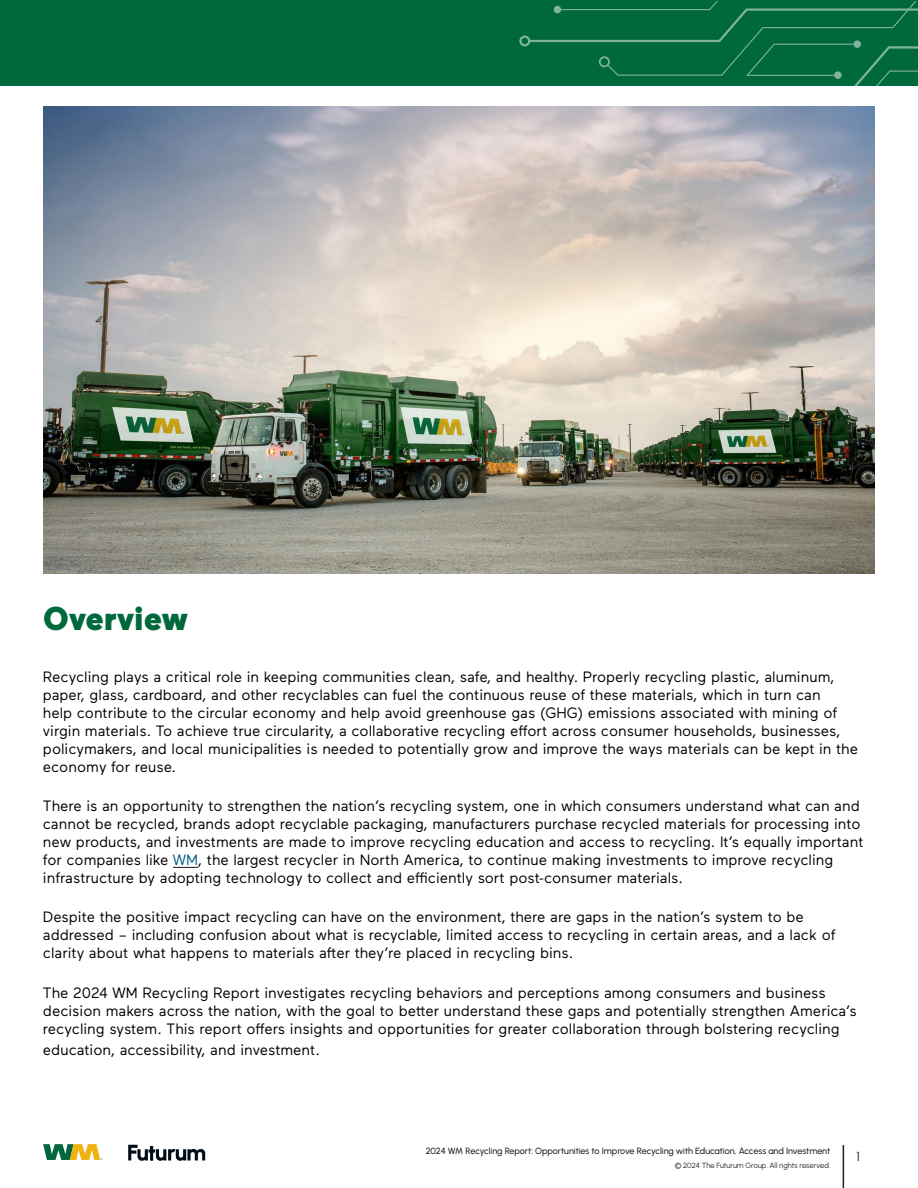
<style>
.page{position:relative;width:918px;height:1188px;background:#fff}
.page>*{position:absolute;margin:0;border:0;box-sizing:border-box;transform-origin:0 0}
.t1{font:900 33px "Maax";color:#00693c}
.t2{font:15px/18px "Maax";color:#000001}
.t3{font:13.05px "Urbanist";color:#231f20}
.t4{font:500 9px "Urbanist";letter-spacing:-.005em;color:#231f20}
.t5{font:7.5px "Urbanist";color:#231f20}
.s1{color:#005980}
</style>
<div class="page">
<div style="left:0;top:0;width:918px;height:85px;background:#00693c"></div>
<svg style="left:519px;top:2px;width:399px;height:84px"></svg>
<svg style="left:43px;top:1144px;width:59px;height:16px"></svg>
<svg style="left:128px;top:1145px;width:77px;height:16px"></svg>
<hr style="left:843px;top:1145px;width:1px;height:43px;background:#231f20">
<svg style="left:173px;top:867px;width:25px;height:1px"></svg>
<img style="left:43px;top:106px;width:832px;height:468px">
<p class="t1" style="left:43px;top:597px;width:146px">Overview</p>
<p class="t2" style="left:43px;top:667px;width:817px">Recycling plays a critical role in keeping communities clean, safe, and healthy. Properly recycling plastic, aluminum, paper, glass, cardboard, and other recyclables can fuel the continuous reuse of these materials, which in turn can<br>help contribute to the circular economy and help avoid greenhouse gas (GHG) emissions associated with mining of virgin materials. To achieve true circularity, a collaborative recycling effort across consumer households, businesses, policymakers, and local municipalities is needed to potentially grow and improve the ways materials can be kept in the economy for reuse.</p>
<p class="t2" style="left:43px;top:796px;width:822px">There is an opportunity to strengthen the nation’s recycling system, one in which consumers understand what can and cannot be recycled, brands adopt recyclable packaging, manufacturers purchase recycled materials for processing into new products, and investments are made to improve recycling education and access to recycling. It’s equally important for companies like <span class="s1">WM</span>, the largest recycler in North America, to continue making investments to improve recycling infrastructure by adopting technology to collect and efficiently sort post-consumer materials.</p>
<p class="t2" style="left:43px;top:907px;width:794px">Despite the positive impact recycling can have on the environment, there are gaps in the nation’s system to be addressed – including confusion about what is recyclable, limited access to recycling in certain areas, and a lack of clarity about what happens to materials after they’re placed in recycling bins.</p>
<p class="t2" style="left:43px;top:983px;width:815px">The 2024 WM Recycling Report investigates recycling behaviors and perceptions among consumers and business decision makers across the nation, with the goal to better understand these gaps and potentially strengthen America’s recycling system. This report offers insights and opportunities for greater collaboration through bolstering recycling</p>
<p class="t2" style="left:43px;top:1040px;width:279px">education, accessibility, and investment.</p>
<p class="t4" style="left:426px;top:1144px;width:406px">2024 WM Recycling Report: Opportunities to Improve Recycling with Education, Access and Investment</p>
<p class="t5" style="left:675px;top:1160px;width:157px">© 2024 The Futurum Group. All rights reserved.</p>
<p class="t3" style="left:856px;top:1148px;width:5px">1</p>
</div>
